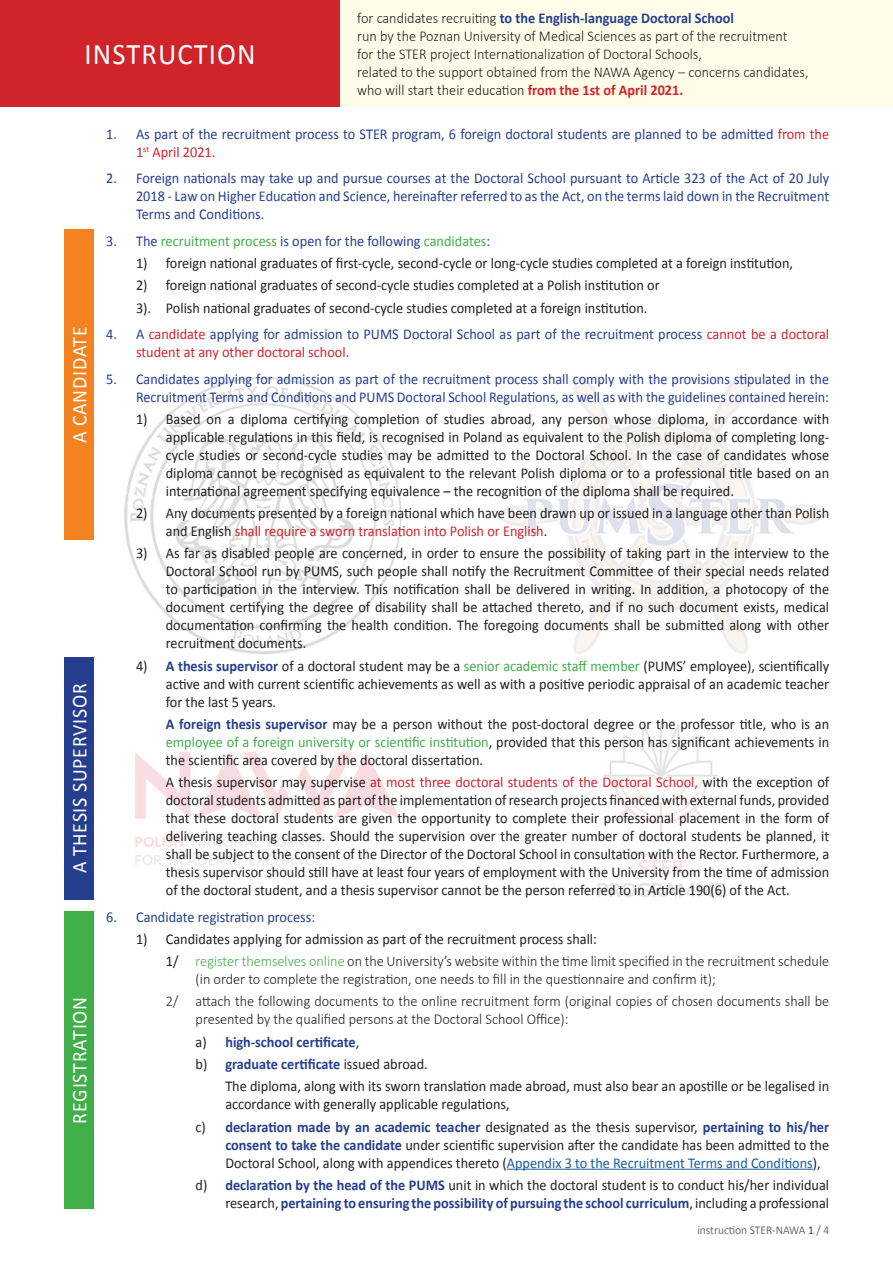
<style>
.page{position:relative;width:893px;height:1263px;background:#fff}
.page>*{position:absolute;margin:0;border:0;box-sizing:border-box;transform-origin:0 0}
.t1{font:30px "Calibri";letter-spacing:.04em;color:#fff;scale:.95 1}
.t2{font:21px "Calibri";letter-spacing:.04em;color:#fff;scale:.95 1}
._1_1__punkt{font:15px/18px "Calibri";color:#231f20;text-align:justify;scale:.95 1}
._1__punkt{font:15px/18px "Calibri";color:#253f8e;scale:.95 1}
._1_1_1__punkt{font:300 15px/18px "Calibri";color:#231f20;scale:.95 1}
._1_1_1_1__punkt{font:15px/18px "Calibri";color:#231f20;scale:.95 1}
._1_1_1_1__punkt-2{font:700 15px/18px "Calibri";color:#253f8e;text-align:right;scale:.95 1}
._1__punkt-2{font:15px "Calibri";color:#40ae49;scale:.95 1}
.t3{font:12px "Calibri";color:#6c6d70;scale:.95 1}
.s1{font-weight:700;color:#253f8e}
.s2{font-weight:700;color:#d1232a}
.s3{color:#d1232a}
.s4{color:#253f8e}
.s5{color:#40ae49}
.s6{font-weight:400}
.s7{font-weight:400;color:#231f20}
.s8{color:#175d9e}
</style>
<div class="page">
<img style="left:124px;top:377px;width:698px;height:520px">
<hr style="left:507px;top:1169px;width:306px;height:1px;background:#175d9e">
<div style="left:0;top:0;width:340px;height:106px;background:#d1232a"></div>
<div style="left:340px;top:0;width:553px;height:106px;background:#fffde9"></div>
<div style="left:64px;top:657px;width:30px;height:242px;background:#253f8e"></div>
<div style="left:64px;top:230px;width:30px;height:310px;background:#f58220"></div>
<div style="left:64px;top:912px;width:30px;height:297px;background:#40ae49"></div>
<p class="t1" style="left:85px;top:35px;width:181px">INSTRUCTION</p>
<p class="_1_1_1__punkt" style="left:357px;top:8px;width:477px">for candidates recruiting <span class="s1">to the English-language Doctoral School<br></span>run by the Poznan University of Medical Sciences as part of the recruitment<br>for the STER project Internationalization of Doctoral Schools,<br>related to the support obtained from the NAWA Agency – concerns candidates, who will start their education <span class="s2">from the 1st of April 2021.</span></p>
<p class="t2" style="left:66px;top:443px;width:124px;rotate:-90deg">A CANDIDATE</p>
<p class="t2" style="left:66px;top:873px;width:202px;rotate:-90deg">A THESIS SUPERVISOR</p>
<p class="t2" style="left:66px;top:1124px;width:135px;rotate:-90deg">REGISTRATION</p>
<p class="_1__punkt" style="left:136px;top:125px;width:731px;text-indent:-30px">1. As part of the recruitment process to STER program, 6 foreign doctoral students are planned to be admitted <span class="s3">from the<br>1</span><sup>st</sup> <span class="s3">April 2021.</span></p>
<p class="_1__punkt" style="left:136px;top:169px;width:731px;text-align:justify;text-indent:-30px">2. Foreign nationals may take up and pursue courses at the Doctoral School pursuant to Article 323 of the Act of 20 July 2018 - Law on Higher Education and Science, hereinafter referred to as the Act, on the terms laid down in the Recruitment Terms and Conditions.</p>
<p class="_1__punkt-2" style="left:106px;top:231px;width:406px"><span class="s4">3. The</span> recruitment process <span class="s4">is open for the following</span> candidates<span class="s4">:</span></p>
<p class="_1_1__punkt" style="left:136px;top:254px;width:693px">1) foreign national graduates of first-cycle, second-cycle or long-cycle studies completed at a foreign institution,</p>
<p class="_1_1__punkt" style="left:136px;top:276px;width:553px">2) foreign national graduates of second-cycle studies completed at a Polish institution or</p>
<p class="_1_1__punkt" style="left:136px;top:299px;width:540px">3). Polish national graduates of second-cycle studies completed at a foreign institution.</p>
<p class="_1__punkt" style="left:136px;top:325px;width:731px;text-indent:-30px">4. A <span class="s3">candidate</span> applying for admission to PUMS Doctoral School as part of the recruitment process <span class="s3">cannot be a doctoral student at any other doctoral school</span>.</p>
<p class="_1__punkt" style="left:106px;top:370px;width:762px;text-align:right">5. Candidates applying for admission as part of the recruitment process shall comply with the provisions stipulated in the<br>Recruitment Terms and Conditions and PUMS Doctoral School Regulations, as well as with the guidelines contained herein:</p>
<p class="_1_1__punkt" style="left:166px;top:410px;width:700px;text-indent:-30px">1) Based on a diploma certifying completion of studies abroad, any person whose diploma, in accordance with applicable regulations in this field, is recognised in Poland as equivalent to the Polish diploma of completing long&shy;cycle studies or second-cycle studies may be admitted to the Doctoral School. In the case of candidates whose diploma cannot be recognised as equivalent to the relevant Polish diploma or to a professional title based on an international agreement specifying equivalence – the recognition of the diploma shall be required.</p>
<p class="_1_1__punkt" style="left:166px;top:504px;width:700px;text-indent:-30px">2) Any documents presented by a foreign national which have been drawn up or issued in a language other than Polish and English <span class="s3">shall require a sworn translation into Polish or English</span>.</p>
<p class="_1_1__punkt" style="left:166px;top:544px;width:700px;text-indent:-30px">3) As far as disabled people are concerned, in order to ensure the possibility of taking part in the interview to the Doctoral School run by PUMS, such people shall notify the Recruitment Committee of their special needs related to participation in the interview. This notification shall be delivered in writing. In addition, a photocopy of the document certifying the degree of disability shall be attached thereto, and if no such document exists, medical documentation confirming the health condition. The foregoing documents shall be submitted along with other recruitment documents.</p>
<p class="_1_1__punkt" style="left:166px;top:657px;width:700px;text-indent:-30px">4) <span class="s1">A thesis supervisor</span> of a doctoral student may be a <span class="s5">senior academic staff member</span> (PUMS’ employee), scientifically active and with current scientific achievements as well as with a positive periodic appraisal of an academic teacher for the last 5 years.</p>
<p class="_1_1__punkt" style="left:166px;top:715px;width:700px"><span class="s1">A foreign thesis supervisor</span> may be a person without the post-doctoral degree or the professor title, who is an <span class="s5">employee of a foreign university or scientific institution</span>, provided that this person has significant achievements in the scientific area covered by the doctoral dissertation.</p>
<p class="_1_1__punkt" style="left:166px;top:773px;width:700px">A thesis supervisor may supervise <span class="s3">at most three doctoral students of the Doctoral School,</span> with the exception of doctoral students admitted as part of the implementation of research projects financed with external funds, provided that these doctoral students are given the opportunity to complete their professional placement in the form of delivering teaching classes. Should the supervision over the greater number of doctoral students be planned, it shall be subject to the consent of the Director of the Doctoral School in consultation with the Rector. Furthermore, a thesis supervisor should still have at least four years of employment with the University from the time of admission of the doctoral student, and a thesis supervisor cannot be the person referred to in Article 190(6) of the Act.</p>
<p class="_1__punkt" style="left:106px;top:908px;width:221px">6. Candidate registration process:</p>
<p class="_1_1__punkt" style="left:136px;top:930px;width:487px">1) Candidates applying for admission as part of the recruitment process shall:</p>
<p class="_1_1_1__punkt" style="left:196px;top:951px;width:668px;text-indent:-30px"><span class="s6">1/</span> <span class="s5">register themselves online</span> on the University’s website within the time limit specified in the recruitment schedule (in order to complete the registration, one needs to fill in the questionnaire and confirm it);</p>
<p class="_1_1_1__punkt" style="left:196px;top:992px;width:668px;text-indent:-30px">2/ attach the following documents to the online recruitment form (original copies of chosen documents shall be presented by the qualified persons at the Doctoral School Office):</p>
<p class="_1_1_1_1__punkt-2" style="left:196px;top:1033px;width:174px"><span class="s7">a)</span> high-school certificate<span class="s7">,</span></p>
<p class="_1_1_1_1__punkt-2" style="left:196px;top:1055px;width:246px"><span class="s7">b)</span> graduate certificate <span class="s7">issued abroad.</span></p>
<p class="_1_1_1_1__punkt" style="left:225px;top:1077px;width:637px">The diploma, along with its sworn translation made abroad, must also bear an apostille or be legalised in accordance with generally applicable regulations,</p>
<p class="_1_1_1_1__punkt" style="left:225px;top:1117px;width:637px;text-align:justify;text-indent:-30px">c) <span class="s1">declaration made by an academic teacher</span> designated as the thesis supervisor, <span class="s1">pertaining to his/her consent to take the candidate</span> under scientific supervision after the candidate has been admitted to the Doctoral School, along with appendices thereto (<span class="s8">Appendix 3 to the Recruitment Terms and Conditions</span>),</p>
<p class="_1_1_1_1__punkt-2" style="left:196px;top:1176px;width:668px"><span class="s7">d)</span> declaration by the head of the PUMS <span class="s7">unit in which the doctoral student is to conduct his/her individual research,</span> pertaining to ensuring the possibility of pursuing the school curriculum<span class="s7">, including a professional</span></p>
<p class="t3" style="left:697px;top:1222px;width:140px">instruction STER-NAWA <span class="s4">1</span> / 4</p>
</div>
